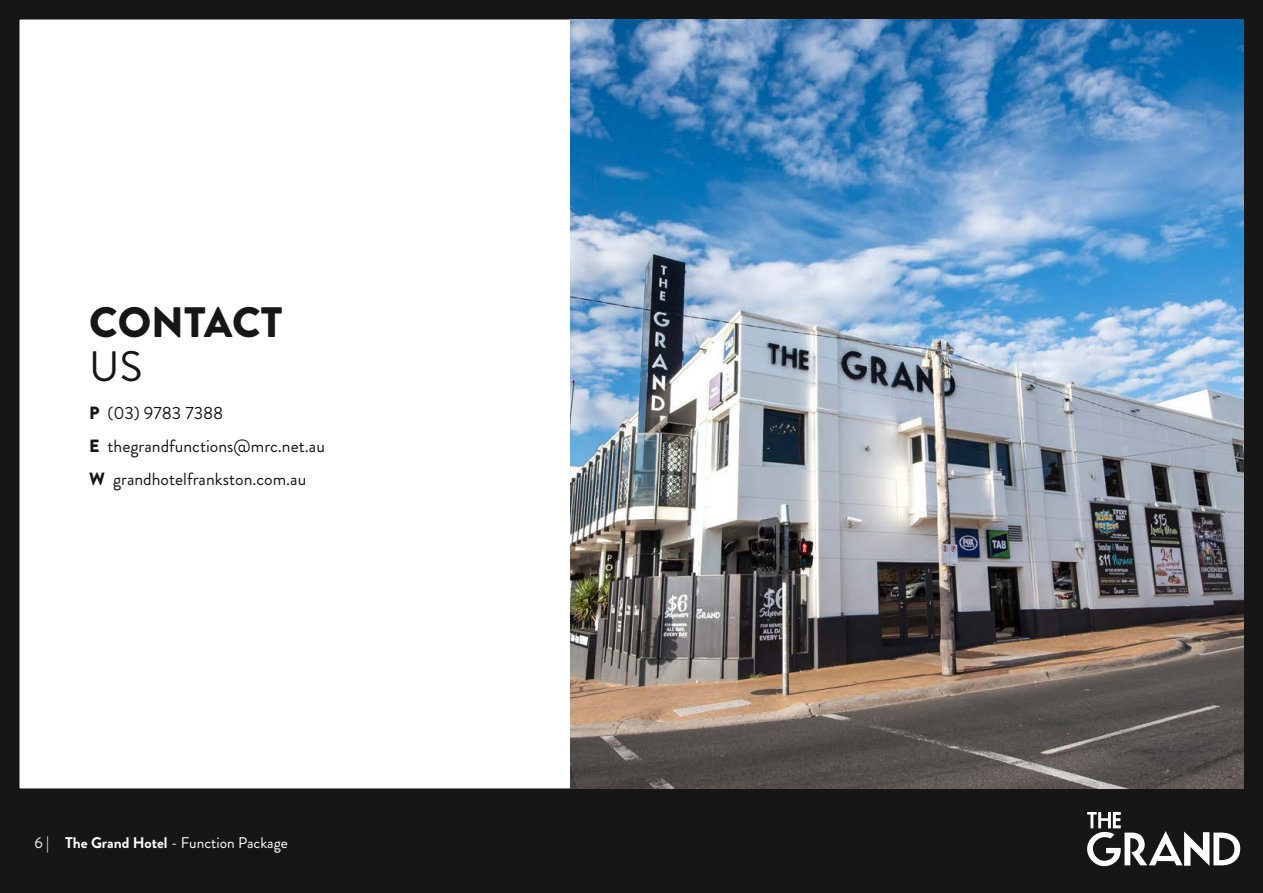
<style>
.page{position:relative;width:1263px;height:893px;background:#fff}
.page>*{position:absolute;margin:0;border:0;box-sizing:border-box;transform-origin:0 0}
.t1{font:900 42.45px "Brandon Grotesque";color:#161616}
.t2{font:42.45px "Brandon Grotesque";color:#161616}
.t3{font:17.7px/33px "Brandon Grotesque";color:#161616}
.t4{font:15.45px "Brandon Grotesque";color:#fff}
.s1{font-weight:900}
.s2{font-weight:700}
</style>
<div class="page">
<div style="left:0;top:0;width:1263px;height:808px;border:19px solid #161616"></div>
<div style="left:0;top:803px;width:1263px;height:90px;background:#161616"></div>
<svg style="left:1087px;top:812px;width:153px;height:54px"></svg>
<img style="left:570px;top:19px;width:674px;height:770px">
<h1 class="t1" style="left:89px;top:293px;width:195px">CONTACT</h1>
<h1 class="t2" style="left:89px;top:338px;width:55px">US</h1>
<p class="t3" style="left:89px;top:396px;width:237px"><span class="s1">P</span> (03) 9783 7388<br><span class="s1">E</span> thegrandfunctions@mrc.net.au<br><span class="s1">W</span> grandhotelfrankston.com.au</p>
<p class="t4" style="left:35px;top:832px;width:255px">6 | <span class="s2">The Grand Hotel</span> - Function Package</p>
</div>
